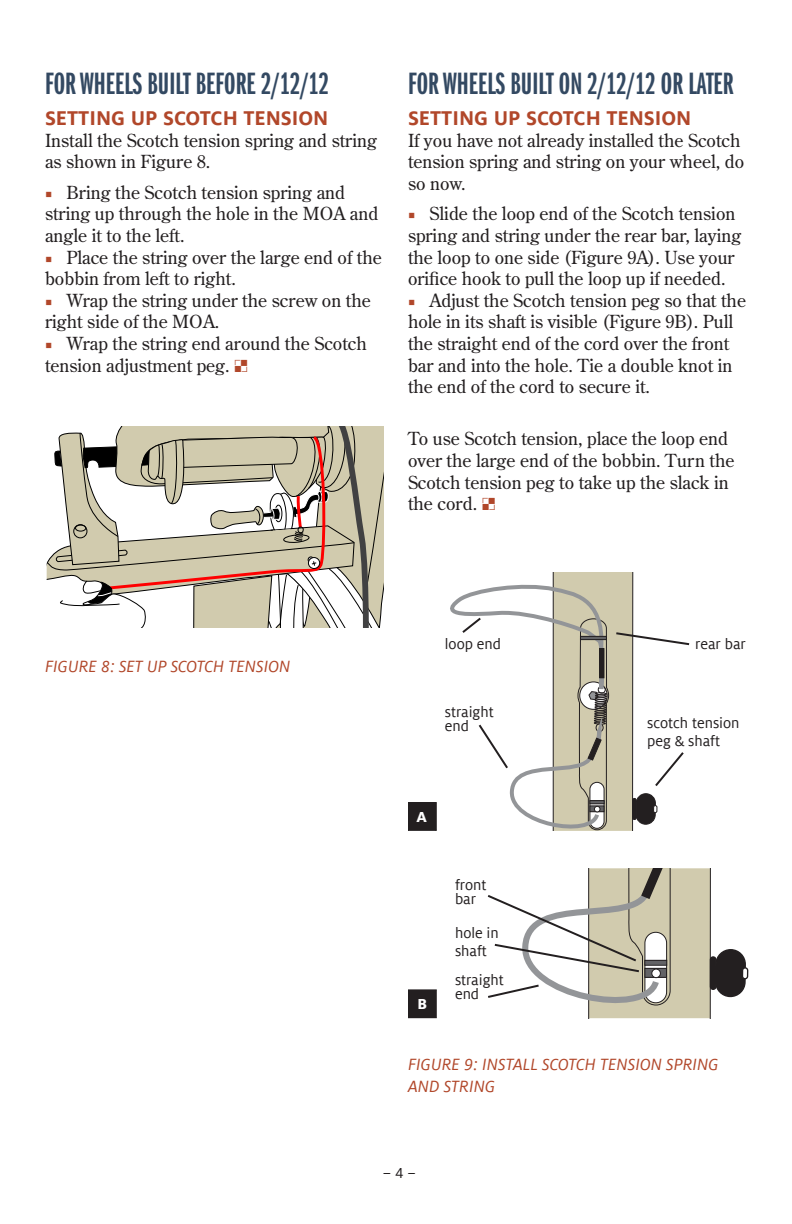
<style>
.page{position:relative;width:792px;height:1224px;background:#fff}
.page>*{position:absolute;margin:0;border:0;box-sizing:border-box;transform-origin:0 0}
.subtitle{font:32px "ITC Franklin Gothic Std Dm X Cp";color:#334962}
.section_header{font:700 22px "Milo Offc";color:#b1472a}
.paragraph{font:18px/21.6px "Century Old Style Std";color:#231f20}
.figure_label{font:italic 18px/22px "Milo Offc";color:#b1472a}
.call-out{font:16px/14px "Milo Offc";color:#231f20}
.call-out-2{font:800 16px "Milo Offc";color:#fff}
.s1{font-family:"Minion Pro";color:#b1472a}
.s2{color:#b1472a}
</style>
<div class="page">
<svg style="left:47px;top:426px;width:337px;height:202px"></svg>
<svg style="left:450px;top:572px;width:240px;height:259px"></svg>
<div style="left:408px;top:803px;width:28px;height:27px;background:#231f20"></div>
<div style="left:408px;top:802px;width:29px;height:29px;border:1px solid #231f20"></div>
<div style="left:710px;top:957px;width:6px;height:32px;background:#231f20;border-radius:3px"></div>
<div style="left:710px;top:956px;width:7px;height:34px;border:1px solid #231f20;border-radius:3px"></div>
<div style="left:716px;top:950px;width:29px;height:47px;background:#231f20;border-radius:15px"></div>
<div style="left:715px;top:949px;width:31px;height:48px;border:1px solid #231f20;border-radius:15px"></div>
<div style="left:742px;top:968px;width:6px;height:11px;background:#fff;border-radius:3px"></div>
<div style="left:742px;top:967px;width:6px;height:12px;border:1px solid #231f20;border-radius:3px"></div>
<svg style="left:487px;top:868px;width:224px;height:150px"></svg>
<div style="left:408px;top:990px;width:28px;height:28px;background:#231f20"></div>
<div style="left:408px;top:989px;width:29px;height:29px;border:1px solid #231f20"></div>
<p class="subtitle" style="left:45px;top:66px;width:286px">FOR WHEELS BUILT BEFORE 2/12/12</p>
<p class="section_header" style="left:45px;top:106px;width:285px">SETTING UP SCOTCH TENSION</p>
<p class="paragraph" style="left:45px;top:129px;width:334px">Install the Scotch tension spring and string as shown in Figure 8.</p>
<p class="paragraph" style="left:45px;top:181px;width:335px"><span class="s1">■</span> Bring the Scotch tension spring and string up through the hole in the MOA and angle it to the left.</p>
<p class="paragraph" style="left:45px;top:246px;width:338px"><span class="s1">■</span> Place the string over the large end of the bobbin from left to right.</p>
<p class="paragraph" style="left:45px;top:289px;width:327px"><span class="s1">■</span> Wrap the string under the screw on the right side of the MOA.</p>
<p class="paragraph" style="left:45px;top:332px;width:323px"><span class="s1">■</span> Wrap the string end around the Scotch tension adjustment peg. <span class="s2">•</span></p>
<p class="subtitle" style="left:408px;top:66px;width:327px">FOR WHEELS BUILT ON 2/12/12 OR LATER</p>
<p class="section_header" style="left:408px;top:106px;width:285px">SETTING UP SCOTCH TENSION</p>
<p class="paragraph" style="left:408px;top:129px;width:338px">If you have not already installed the Scotch tension spring and string on your wheel, do so now.</p>
<p class="paragraph" style="left:408px;top:203px;width:335px"><span class="s1">■</span> Slide the loop end of the Scotch tension spring and string under the rear bar, laying the loop to one side (Figure 9A). Use your orifice hook to pull the loop up if needed.</p>
<p class="paragraph" style="left:408px;top:289px;width:340px"><span class="s1">■</span> Adjust the Scotch tension peg so that the hole in its shaft is visible (Figure 9B). Pull the straight end of the cord over the front bar and into the hole. Tie a double knot in the end of the cord to secure it.</p>
<p class="paragraph" style="left:408px;top:428px;width:328px">To use Scotch tension, place the loop end over the large end of the bobbin. Turn the<br>Scotch tension peg to take up the slack in the cord. <span class="s2">•</span></p>
<p class="figure_label" style="left:45px;top:656px;width:247px">FIGURE 8: SET UP SCOTCH TENSION</p>
<p class="call-out" style="left:445px;top:637px;width:58px">loop end</p>
<p class="call-out" style="left:695px;top:637px;width:52px">rear bar</p>
<p class="call-out" style="left:445px;top:705px;width:50px">straight end</p>
<p class="call-out-2" style="left:417px;top:808px;width:12px">A</p>
<p class="call-out-2" style="left:418px;top:995px;width:11px">B</p>
<p class="call-out" style="left:455px;top:878px;width:33px">front bar</p>
<p class="call-out" style="left:455px;top:925px;width:45px;line-height:18px">hole in shaft</p>
<p class="call-out" style="left:455px;top:973px;width:50px">straight end</p>
<p class="call-out" style="left:647px;top:714px;width:94px;line-height:18px">scotch tension peg &amp; shaft</p>
<p class="figure_label" style="left:408px;top:1053px;width:312px">FIGURE 9: INSTALL SCOTCH TENSION SPRING<br>AND STRING</p>
<p class="call-out" style="left:383px;top:1167px;width:34px">– 4 –</p>
</div>
